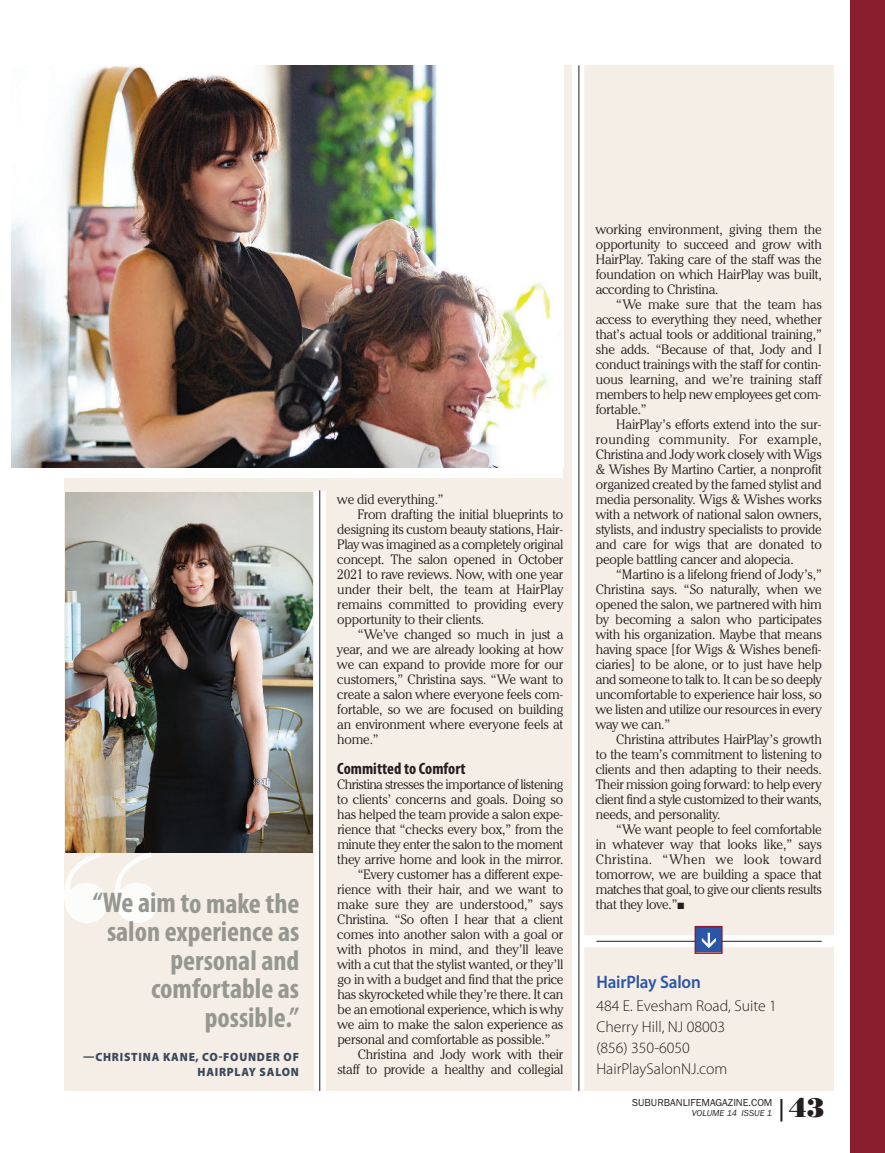
<style>
.page{position:relative;width:885px;height:1153px;background:#fff}
.page>*{position:absolute;margin:0;border:0;box-sizing:border-box;transform-origin:0 0}
.t1{font:700 condensed 28.5px/28.5px "Myriad Pro";letter-spacing:-.005em;color:#969790;text-align:right}
.t2{font:27px "Bodoni Poster";color:#231f20}
.t3{font:600 18px "Myriad Pro";letter-spacing:-.01em;color:#2a56a5;scale:.95 1}
.t4{font:700 condensed 16.5px "Myriad Pro";color:#231f20}
.t5{font:300 15.75px/21.3px "Myriad Pro";color:#231f20}
.t6{font:300 13.5px/15px "Cheltenham IT Cby BT";letter-spacing:-.01em;color:#231f20;text-align:justify}
.t7{font:300 13.5px "Cheltenham IT Cby BT";letter-spacing:-.04em;color:#231f20}
.t8{font:900 12px/15.1px "Myriad Pro";letter-spacing:.065em;color:#3a495b;text-align:right;scale:.95 1}
.t9{font:10.5px "Franklin Gothic";color:#231f20}
.t10{font:italic 9px "Franklin Gothic";color:#231f20}
.s1{font-family:"Franklin Gothic"}
</style>
<div class="page">
<div style="left:64px;top:65px;width:769px;height:1025px;background:#f5eee6"></div>
<div style="left:53px;top:24px;width:510px;height:453px;background:#fff"></div>
<div style="left:572px;top:46px;width:12px;height:1055px;background:#fff"></div>
<hr style="left:578px;top:65px;width:1px;height:1025px;background:#231f20">
<div style="left:850px;top:0;width:35px;height:1152px;background:#881e2e"></div>
<div style="left:314px;top:491px;width:12px;height:614px;background:#fff"></div>
<hr style="left:319px;top:490px;width:1px;height:600px;background:#231f20">
<img style="left:11px;top:65px;width:541px;height:403px">
<div style="left:583px;top:935px;width:262px;height:12px;background:#fff"></div>
<hr style="left:596px;top:941px;width:225px;height:1px;background:#231f20">
<div style="left:696px;top:927px;width:25px;height:25px;background:#2a56a5"></div>
<div style="left:694px;top:925px;width:28px;height:28px;border:2px solid #881e2e"></div>
<img style="left:65px;top:492px;width:247px;height:360px">
<svg style="left:64px;top:852px;width:93px;height:71px"></svg>
<svg style="left:694px;top:933px;width:29px;height:14px"></svg>
<h1 class="t1" style="left:93px;top:891px;width:208px">“We aim to make the salon experience as personal and comfortable as possible.”</h1>
<p class="t8" style="left:83px;top:1050px;width:228px">—CHRISTINA KANE, CO-FOUNDER OF<br>HAIRPLAY SALON</p>
<p class="t6" style="left:337px;top:493px;width:108px">we did everything.”</p>
<p class="t6" style="left:358px;top:508px;width:207px">From drafting the initial blueprints to</p>
<p class="t6" style="left:337px;top:523px;width:227px">designing its custom beauty stations, Hair-</p>
<p class="t6" style="left:337px;top:538px;width:227px">Play was imagined as a completely original</p>
<p class="t6" style="left:337px;top:553px;width:227px">concept. The salon opened in October</p>
<p class="t6" style="left:337px;top:568px;width:227px">2021 to rave reviews. Now, with one year</p>
<p class="t6" style="left:337px;top:583px;width:227px">under their belt, the team at HairPlay</p>
<p class="t6" style="left:337px;top:598px;width:227px">remains committed to providing every</p>
<p class="t6" style="left:337px;top:613px;width:148px">opportunity to their clients.</p>
<p class="t6" style="left:358px;top:628px;width:207px">“We’ve changed so much in just a</p>
<p class="t6" style="left:337px;top:643px;width:227px">year, and we are already looking at how</p>
<p class="t6" style="left:337px;top:658px;width:227px">we can expand to provide more for our</p>
<p class="t6" style="left:337px;top:673px;width:227px">customers,” Christina says. “We want to</p>
<p class="t6" style="left:337px;top:688px;width:227px">create a salon where everyone feels com-</p>
<p class="t6" style="left:337px;top:703px;width:227px">fortable, so we are focused on building</p>
<p class="t6" style="left:337px;top:718px;width:227px">an environment where everyone feels at</p>
<p class="t6" style="left:337px;top:733px;width:43px">home.”</p>
<p class="t4" style="left:337px;top:762px;width:130px">Committed to Comfort</p>
<p class="t7" style="left:337px;top:779px;width:227px">Christina stresses the importance of listening</p>
<p class="t6" style="left:337px;top:793px;width:227px">to clients’ concerns and goals. Doing so</p>
<p class="t6" style="left:337px;top:808px;width:227px">has helped the team provide a salon expe-</p>
<p class="t6" style="left:337px;top:823px;width:227px">rience that “checks every box,” from the</p>
<p class="t6" style="left:337px;top:838px;width:227px">minute they enter the salon to the moment</p>
<p class="t6" style="left:337px;top:853px;width:227px">they arrive home and look in the mirror.</p>
<p class="t6" style="left:358px;top:868px;width:207px">“Every customer has a different expe-</p>
<p class="t6" style="left:337px;top:883px;width:227px">rience with their hair, and we want to</p>
<p class="t6" style="left:337px;top:898px;width:227px">make sure they are understood,” says</p>
<p class="t6" style="left:337px;top:913px;width:227px">Christina. “So often I hear that a client</p>
<p class="t6" style="left:337px;top:928px;width:227px">comes into another salon with a goal or</p>
<p class="t6" style="left:337px;top:943px;width:227px">with photos in mind, and they’ll leave</p>
<p class="t6" style="left:337px;top:958px;width:227px">with a cut that the stylist wanted, or they’ll</p>
<p class="t6" style="left:337px;top:973px;width:227px">go in with a budget and find that the price</p>
<p class="t6" style="left:337px;top:988px;width:227px">has skyrocketed while they’re there. It can</p>
<p class="t6" style="left:337px;top:1003px;width:227px">be an emotional experience, which is why</p>
<p class="t6" style="left:337px;top:1018px;width:227px">we aim to make the salon experience as</p>
<p class="t6" style="left:337px;top:1033px;width:215px">personal and comfortable as possible.”</p>
<p class="t6" style="left:358px;top:1048px;width:207px">Christina and Jody work with their</p>
<p class="t6" style="left:337px;top:1063px;width:227px">staff to provide a healthy and collegial</p>
<p class="t6" style="left:595px;top:223px;width:227px">working environment, giving them the opportunity to succeed and grow with HairPlay. Taking care of the staff was the foundation on which HairPlay was built, according to Christina.</p>
<p class="t6" style="left:595px;top:298px;width:227px;text-indent:21px">“We make sure that the team has access to everything they need, whether that’s actual tools or additional training,” she adds. “Because of that, Jody and I conduct trainings with the staff for contin&shy;uous learning, and we’re training staff members to help new employees get com&shy;fortable.”</p>
<p class="t6" style="left:595px;top:418px;width:227px;text-indent:21px">HairPlay’s efforts extend into the sur&shy;rounding community. For example, Christina and Jody work closely with Wigs &amp; Wishes By Martino Cartier, a nonprofit organized created by the famed stylist and media personality. Wigs &amp; Wishes works with a network of national salon owners, stylists, and industry specialists to provide and care for wigs that are donated to people battling cancer and alopecia.</p>
<p class="t6" style="left:595px;top:568px;width:227px;text-indent:21px">“Martino is a lifelong friend of Jody’s,” Christina says. “So naturally, when we opened the salon, we partnered with him by becoming a salon who participates with his organization. Maybe that means having space [for Wigs &amp; Wishes benefi&shy;ciaries] to be alone, or to just have help and someone to talk to. It can be so deeply uncomfortable to experience hair loss, so we listen and utilize our resources in every way we can.”</p>
<p class="t6" style="left:595px;top:733px;width:227px;text-indent:21px">Christina attributes HairPlay’s growth to the team’s commitment to listening to clients and then adapting to their needs.<br>Their mission going forward: to help every client find a style customized to their wants, needs, and personality.</p>
<p class="t6" style="left:595px;top:823px;width:227px;text-indent:21px">“We want people to feel comfortable in whatever way that looks like,” says Christina. “When we look toward tomorrow, we are building a space that matches that goal, to give our clients results that they love.”■</p>
<h3 class="t3" style="left:596px;top:975px;width:111px">HairPlay Salon</h3>
<p class="t5" style="left:596px;top:995px;width:182px">484 E. Evesham Road, Suite 1<br>Cherry Hill, NJ 08003<br>(856) 350-6050<br>HairPlaySalonNJ.com</p>
<p class="t9" style="left:632px;top:1096px;width:142px">SUBURBANLIFEMAGAZINE.COM</p>
<p class="t10" style="left:692px;top:1107px;width:82px">VOLUME 14 ISSUE 1</p>
<h2 class="t2" style="left:774px;top:1091px;width:51px"><span class="s1">|</span>43</h2>
</div>
